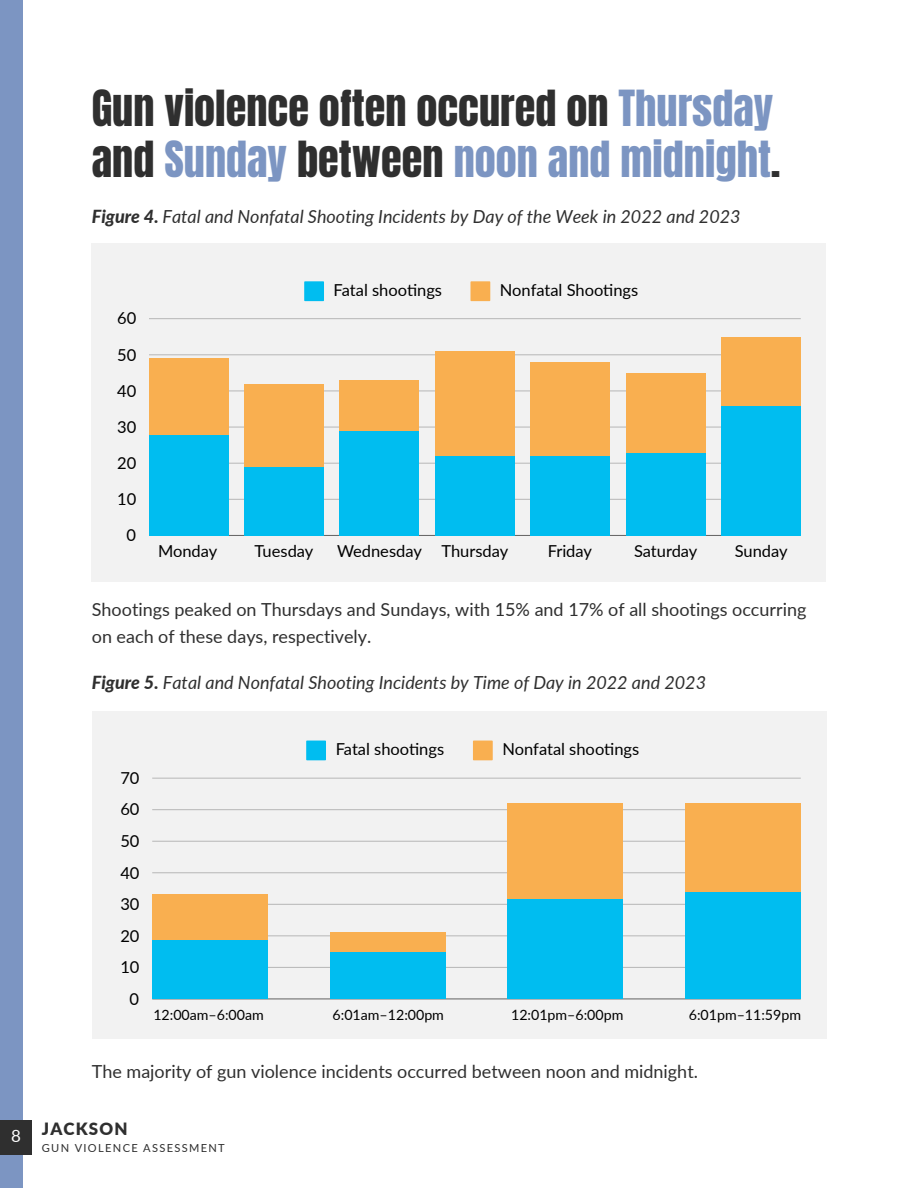
<style>
.page{position:relative;width:918px;height:1188px;background:#fff}
.page>*{position:absolute;margin:0;border:0;box-sizing:border-box;transform-origin:0 0}
.t1{font:42.3px/51.4px "Anton";color:#2f2f2f}
.t2{font:18px/26.8px "Lato";color:#2f2f2f}
.t3{font:italic 18px "Lato";color:#2f2f2f}
.t4{font:900 16.95px "Lato";letter-spacing:.07em;color:#2f2f2f}
.t5{font:16.95px "Lato";color:#fff}
.t6{font:16.5px "Lato";color:#000}
.t7{font:14.25px "Lato";color:#000}
.t8{font:11.1px "Lato";letter-spacing:.12em;color:#2f2f2f}
.s1{color:#7c95c2}
.s2{font-weight:800}
</style>
<div class="page">
<div style="left:92px;top:243px;width:734px;height:339px;background:#f2f2f2"></div>
<svg style="left:304px;top:281px;width:20px;height:20px"></svg>
<svg style="left:470px;top:281px;width:20px;height:20px"></svg>
<hr style="left:149px;top:535px;width:652px;height:1px;background:#000;opacity:.6">
<hr style="left:149px;top:499px;width:652px;height:1px;background:#000;opacity:.25">
<hr style="left:149px;top:463px;width:652px;height:1px;background:#000;opacity:.25">
<hr style="left:149px;top:427px;width:652px;height:1px;background:#000;opacity:.25">
<hr style="left:149px;top:390px;width:652px;height:1px;background:#000;opacity:.25">
<hr style="left:149px;top:354px;width:652px;height:1px;background:#c8c8c8">
<hr style="left:149px;top:318px;width:652px;height:1px;background:#c0c0c0">
<div style="left:149px;top:434px;width:79px;height:101px;background:#00bdf0"></div>
<div style="left:149px;top:358px;width:79px;height:76px;background:#f9af50"></div>
<div style="left:244px;top:467px;width:80px;height:68px;background:#00bdf0"></div>
<div style="left:244px;top:384px;width:80px;height:83px;background:#f9af50"></div>
<div style="left:340px;top:431px;width:79px;height:104px;background:#00bdf0"></div>
<div style="left:340px;top:380px;width:79px;height:51px;background:#f9af50"></div>
<div style="left:435px;top:456px;width:79px;height:79px;background:#00bdf0"></div>
<div style="left:435px;top:351px;width:79px;height:105px;background:#f9af50"></div>
<div style="left:531px;top:456px;width:79px;height:79px;background:#00bdf0"></div>
<div style="left:531px;top:362px;width:79px;height:94px;background:#f9af50"></div>
<div style="left:626px;top:452px;width:79px;height:83px;background:#00bdf0"></div>
<div style="left:626px;top:373px;width:79px;height:79px;background:#f9af50"></div>
<div style="left:722px;top:405px;width:79px;height:130px;background:#00bdf0"></div>
<div style="left:722px;top:337px;width:79px;height:68px;background:#f9af50"></div>
<div style="left:92px;top:711px;width:734px;height:328px;background:#f2f2f2"></div>
<svg style="left:306px;top:741px;width:20px;height:19px"></svg>
<svg style="left:473px;top:741px;width:20px;height:19px"></svg>
<hr style="left:152px;top:998px;width:649px;height:1px;background:#9e9e9e">
<hr style="left:152px;top:967px;width:649px;height:1px;background:#bcbcbc">
<hr style="left:152px;top:935px;width:649px;height:1px;background:#cbcbcb">
<hr style="left:152px;top:904px;width:649px;height:1px;background:#c1c1c1">
<hr style="left:152px;top:872px;width:649px;height:1px;background:#c6c6c6">
<hr style="left:152px;top:841px;width:649px;height:1px;background:#c6c6c6">
<hr style="left:152px;top:809px;width:649px;height:1px;background:#c1c1c1">
<hr style="left:152px;top:778px;width:649px;height:1px;background:#cbcbcb">
<div style="left:152px;top:939px;width:116px;height:60px;background:#00bdf0"></div>
<div style="left:152px;top:895px;width:116px;height:44px;background:#f9af50"></div>
<div style="left:330px;top:952px;width:115px;height:47px;background:#00bdf0"></div>
<div style="left:330px;top:933px;width:115px;height:19px;background:#f9af50"></div>
<div style="left:508px;top:898px;width:115px;height:101px;background:#00bdf0"></div>
<div style="left:508px;top:803px;width:115px;height:95px;background:#f9af50"></div>
<div style="left:685px;top:892px;width:116px;height:107px;background:#00bdf0"></div>
<div style="left:685px;top:803px;width:116px;height:89px;background:#f9af50"></div>
<div style="left:0;top:0;width:22px;height:1188px;background:#7c95c2"></div>
<div style="left:0;top:1120px;width:32px;height:34px;background:#2f2f2f"></div>
<p class="t1" style="left:92px;top:83px;width:690px">Gun violence often occured on <span class="s1">Thursday </span>and <span class="s1">Sunday</span> between <span class="s1">noon and midnight</span>.</p>
<h1 class="t3" style="left:92px;top:205px;width:650px"><span class="s2">Figure 4.</span> Fatal and Nonfatal Shooting Incidents by Day of the Week in 2022 and 2023</h1>
<h4 class="t5" style="left:11px;top:1126px;width:11px">8</h4>
<p class="t6" style="left:117px;top:308px;width:21px">60</p>
<p class="t6" style="left:117px;top:344px;width:21px">50</p>
<p class="t6" style="left:117px;top:380px;width:21px">40</p>
<p class="t6" style="left:117px;top:416px;width:21px">30</p>
<p class="t6" style="left:117px;top:453px;width:21px">20</p>
<p class="t6" style="left:117px;top:489px;width:21px">10</p>
<p class="t6" style="left:126px;top:525px;width:11px">0</p>
<p class="t6" style="left:334px;top:279px;width:110px">Fatal shooti ngs</p>
<p class="t6" style="left:500px;top:279px;width:140px">Nonfatal Shootings</p>
<p class="t6" style="left:158px;top:541px;width:61px">Monday</p>
<p class="t6" style="left:255px;top:541px;width:60px">Tuesday</p>
<p class="t6" style="left:337px;top:541px;width:173px">Wednesday Thursday</p>
<p class="t6" style="left:548px;top:541px;width:46px">Friday</p>
<p class="t6" style="left:634px;top:541px;width:65px">Saturday</p>
<p class="t6" style="left:735px;top:541px;width:54px">Sunday</p>
<h3 class="t2" style="left:92px;top:596px;width:716px">Shootings peaked on Thursdays and Sundays, with 15% and 17% of all shootings occurring on each of these days, respectively.</h3>
<h3 class="t3" style="left:92px;top:671px;width:616px"><span class="s2">Figure 5.</span> Fatal and Nonfatal Shooting Incidents by Time of Day in 2022 and 2023</h3>
<p class="t6" style="left:120px;top:768px;width:21px">70</p>
<p class="t6" style="left:120px;top:799px;width:21px">60</p>
<p class="t6" style="left:120px;top:831px;width:21px">50</p>
<p class="t6" style="left:120px;top:862px;width:21px">40</p>
<p class="t6" style="left:120px;top:894px;width:21px">30</p>
<p class="t6" style="left:120px;top:925px;width:21px">20</p>
<p class="t6" style="left:120px;top:957px;width:21px">10</p>
<p class="t6" style="left:130px;top:988px;width:11px">0</p>
<p class="t6" style="left:336px;top:739px;width:110px">Fatal shooti ngs</p>
<p class="t6" style="left:503px;top:739px;width:138px">Nonfatal shootings</p>
<h3 class="t7" style="left:153px;top:1006px;width:112px">12:00am–6:00am</h3>
<h4 class="t7" style="left:333px;top:1006px;width:113px">6:01am–12:00pm</h4>
<h4 class="t7" style="left:511px;top:1006px;width:114px">12:01pm–6:00pm</h4>
<h4 class="t7" style="left:689px;top:1006px;width:114px">6:01pm–11:59pm</h4>
<h3 class="t2" style="left:92px;top:1058px;width:608px">The majority of gun violence incidents occurred between noon and midnight.</h3>
<p class="t4" style="left:42px;top:1119px;width:87px">JACKSON</p>
<h2 class="t8" style="left:42px;top:1141px;width:184px">GUN VIOLENCE ASSESSMENT</h2>
</div>
